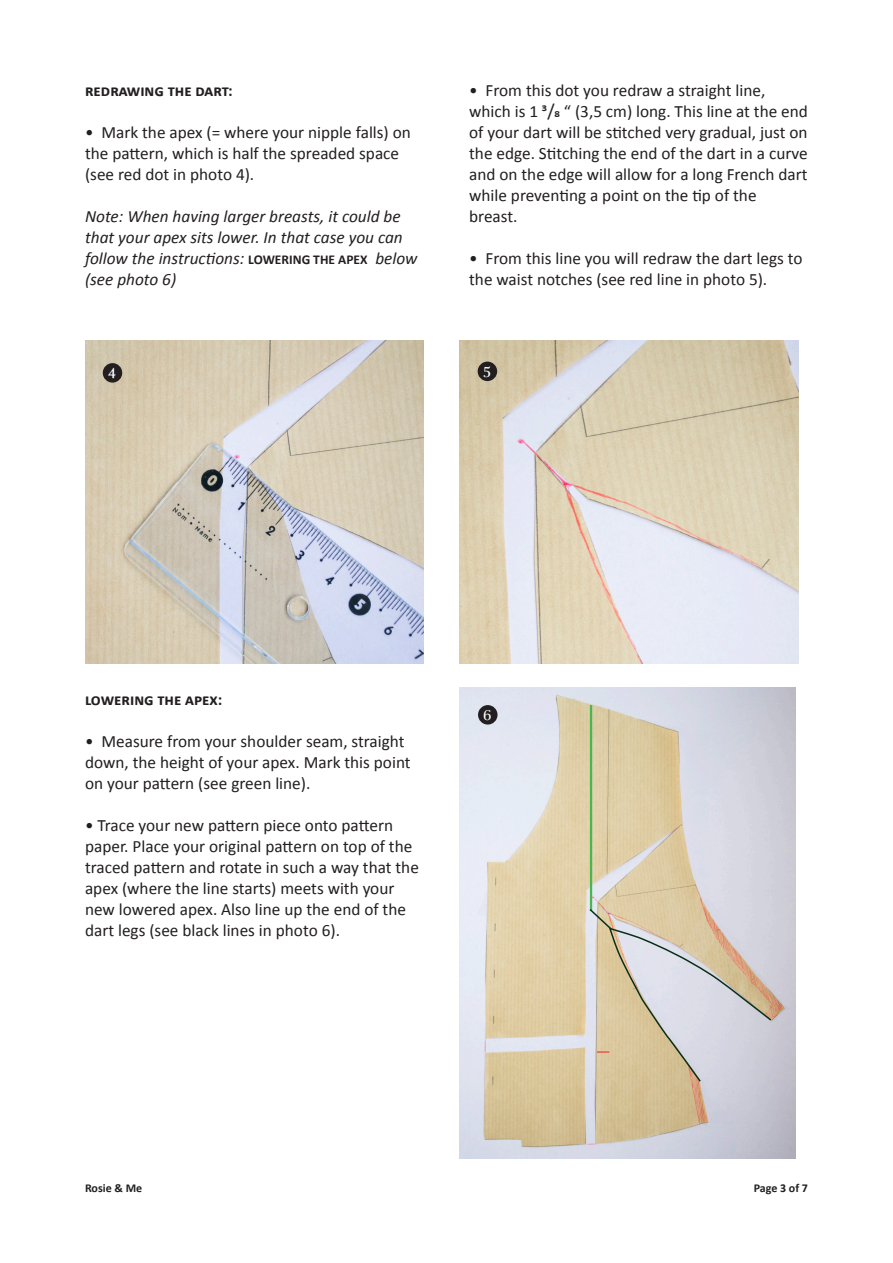
<style>
.page{position:relative;width:893px;height:1263px;background:#fff}
.page>*{position:absolute;margin:0;border:0;box-sizing:border-box;transform-origin:0 0}
.t1{font:17.25px/21px "Calibri";color:#231f20}
.t2{font:italic 17.25px/21px "Calibri";color:#231f20}
.foto_kopje{font:700 16.5px "Calibri";color:#231f20}
.t3{font:15px "Plantagenet Cherokee";color:#fff}
.t4{font:700 12px "Calibri";color:#231f20}
.s1{font-weight:700;font-style:normal;font-size:13.5px}
.s2{font-size:18.75px}
</style>
<div class="page">
<img style="left:459px;top:341px;width:339px;height:322px">
<img style="left:85px;top:341px;width:339px;height:322px">
<div style="left:103px;top:363px;width:19px;height:20px;background:#231f20;border-radius:50%"></div>
<div style="left:478px;top:362px;width:19px;height:19px;background:#231f20;border-radius:50%"></div>
<img style="left:459px;top:688px;width:336px;height:470px">
<div style="left:478px;top:705px;width:19px;height:19px;background:#231f20;border-radius:50%"></div>
<hr style="left:590px;top:705px;width:2px;height:206px;background:#47b750">
<svg style="left:588px;top:907px;width:184px;height:176px;background:#d4cbbe"></svg>
<p class="foto_kopje" style="left:85px;top:80px;width:149px">Redrawing the dart:</p>
<p class="t1" style="left:85px;top:122px;width:327px">• Mark the apex (= where your nipple falls) on the pattern, which is half the spreaded space (see red dot in photo 4).</p>
<p class="t2" style="left:85px;top:205px;width:334px">Note: When having larger breasts, it could be that your apex sits lower. In that case you can follow the instructions: <span class="s1">LOWERING THE APEX</span> below (see photo 6)</p>
<p class="t1" style="left:469px;top:80px;width:340px">• From this dot you redraw a straight line, which is 1 <span class="s2">3/8</span> “ (3,5 cm) long. This line at the end of your dart will be stitched very gradual, just on the edge. Stitching the end of the dart in a curve and on the edge will allow for a long French dart while preventing a point on the tip of the breast.</p>
<p class="t1" style="left:469px;top:248px;width:335px">• From this line you will redraw the dart legs to the waist notches (see red line in photo 5).</p>
<p class="t3" style="left:108px;top:364px;width:9px">4</p>
<p class="t3" style="left:483px;top:362px;width:9px">5</p>
<p class="foto_kopje" style="left:85px;top:689px;width:139px">lowering the apex:</p>
<p class="t1" style="left:85px;top:731px;width:327px">• Measure from your shoulder seam, straight down, the height of your apex. Mark this point on your pattern (see green line).</p>
<p class="t1" style="left:85px;top:815px;width:335px">• Trace your new pattern piece onto pattern paper. Place your original pattern on top of the traced pattern and rotate in such a way that the apex (where the line starts) meets with your new lowered apex. Also line up the end of the dart legs (see black lines in photo 6).</p>
<p class="t3" style="left:484px;top:706px;width:9px">6</p>
<p class="t4" style="left:85px;top:1180px;width:59px">Rosie &amp; Me</p>
<p class="t4" style="left:754px;top:1180px;width:56px">Page 3 of 7</p>
</div>
